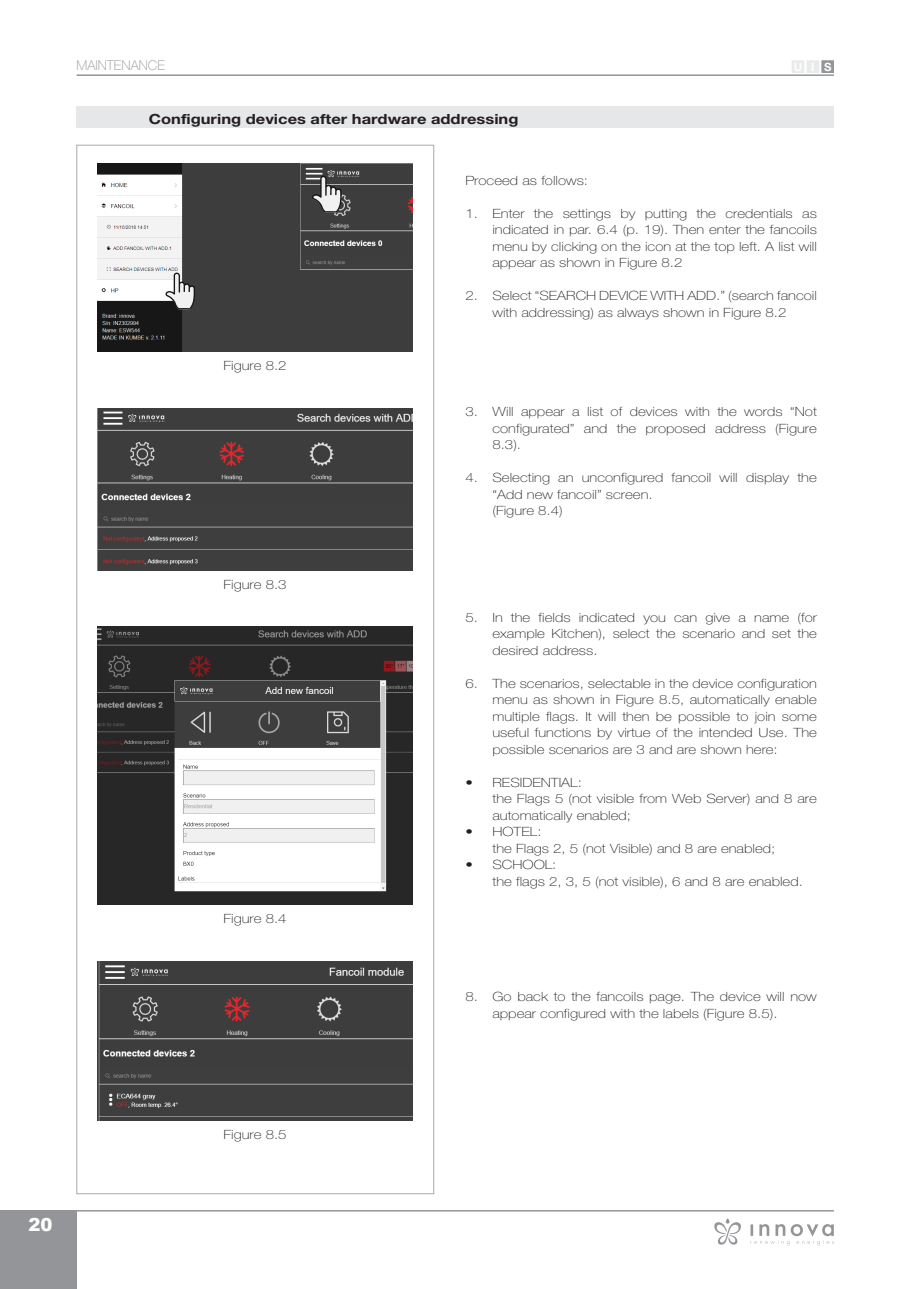
<style>
.page{position:relative;width:919px;height:1289px;background:#fff}
.page>*{position:absolute;margin:0;border:0;box-sizing:border-box;transform-origin:0 0}
.t1{font:900 18px "Arial";color:#fff}
.H3_-_Titoli_paragraf{font:700 14.1px "Helvetica Neue LT Std";color:#231f20;scale:1.18 1}
.t2{font:100 13.5px "Helvetica Neue LT Std";color:#939598}
.Testo{font:100 12.75px/16.5px "Helvetica Neue LT Std";color:#231f20;scale:1.18 1}
.Rientro_Test_Mono{font:100 12.75px "Helvetica Neue LT Std";color:#231f20;scale:1.18 1}
.t3{font:700 11.4px "Helvetica Neue LT Std";color:#fff}
</style>
<div class="page">
<hr style="left:77px;top:1209px;width:756px;height:2px;background:#939598">
<div style="left:0;top:1209px;width:77px;height:79px;background:#939598"></div>
<hr style="left:77px;top:74px;width:756px;height:2px;background:#939598">
<div style="left:821px;top:61px;width:12px;height:11px;background:#939598"></div>
<div style="left:821px;top:60px;width:12px;height:13px;border:1px solid #939598"></div>
<div style="left:807px;top:61px;width:11px;height:11px;background:#e9eaea"></div>
<div style="left:792px;top:61px;width:11px;height:11px;background:#e9eaea"></div>
<div style="left:77px;top:107px;width:756px;height:21px;background:#e6e7e9"></div>
<img style="left:98px;top:408px;width:314px;height:163px">
<img style="left:98px;top:163px;width:314px;height:189px">
<img style="left:98px;top:627px;width:314px;height:277px">
<svg style="left:312px;top:176px;width:29px;height:36px"></svg>
<svg style="left:165px;top:272px;width:30px;height:37px"></svg>
<img style="left:98px;top:961px;width:314px;height:159px">
<svg style="left:750px;top:1224px;width:83px;height:21px"></svg>
<svg style="left:714px;top:1218px;width:27px;height:27px"></svg>
<p class="t2" style="left:77px;top:57px;width:90px">MAINTENANCE</p>
<p class="t3" style="left:793px;top:60px;width:39px">UIS</p>
<p class="H3_-_Titoli_paragraf" style="left:149px;top:110px;width:315px">Configuring devices after hardware addressing</p>
<p class="Rientro_Test_Mono" style="left:223px;top:358px;width:55px">Figure 8.2</p>
<p class="Rientro_Test_Mono" style="left:223px;top:577px;width:55px">Figure 8.3</p>
<p class="Rientro_Test_Mono" style="left:223px;top:911px;width:55px">Figure 8.4</p>
<p class="Testo" style="left:465px;top:172px;width:105px">Proceed as follows:</p>
<p class="Testo" style="left:492px;top:205px;width:276px;text-align:justify;text-indent:-27px">1. Enter the settings by putting the credentials as indicated in par. 6.4 (p. 19). Then enter the fancoils menu by clicking on the icon at the top left. A list will appear as shown in Figure 8.2</p>
<p class="Testo" style="left:465px;top:288px;width:299px;text-align:center">2. Select “SEARCH DEVICE WITH ADD.” (search fancoil with addressing) as always shown in Figure 8.2</p>
<p class="Testo" style="left:492px;top:403px;width:276px;text-align:justify;text-indent:-27px">3. Will appear a list of devices with the words “Not configurated” and the proposed address (Figure 8.3).</p>
<p class="Testo" style="left:492px;top:469px;width:276px;text-indent:-27px">4. Selecting an unconfigured fancoil will display the “Add new fancoil” screen.<br>(Figure 8.4)</p>
<p class="Testo" style="left:492px;top:609px;width:276px;text-align:justify;text-indent:-27px">5. In the fields indicated you can give a name (for example Kitchen), select the scenario and set the desired address.</p>
<p class="Testo" style="left:492px;top:675px;width:276px;text-align:justify;text-indent:-27px">6. The scenarios, selectable in the device configuration menu as shown in Figure 8.5, automatically enable multiple flags. It will then be possible to join some useful functions by virtue of the intended Use. The possible scenarios are 3 and are shown here:</p>
<p class="Testo" style="left:492px;top:774px;width:276px;text-indent:-27px">• RESIDENTIAL:<br>the Flags 5 (not visible from Web Server) and 8 are automatically enabled;</p>
<p class="Testo" style="left:492px;top:823px;width:241px;text-indent:-27px">• HOTEL:<br>the Flags 2, 5 (not Visible) and 8 are enabled;</p>
<p class="Testo" style="left:492px;top:856px;width:264px;text-indent:-27px">• SCHOOL:<br>the flags 2, 3, 5 (not visible), 6 and 8 are enabled.</p>
<p class="Testo" style="left:492px;top:988px;width:276px;text-indent:-27px">8. Go back to the fancoils page. The device will now appear configured with the labels (Figure 8.5).</p>
<h1 class="t1" style="left:28px;top:1211px;width:26px">20</h1>
<p class="Rientro_Test_Mono" style="left:223px;top:1127px;width:55px">Figure 8.5</p>
</div>
